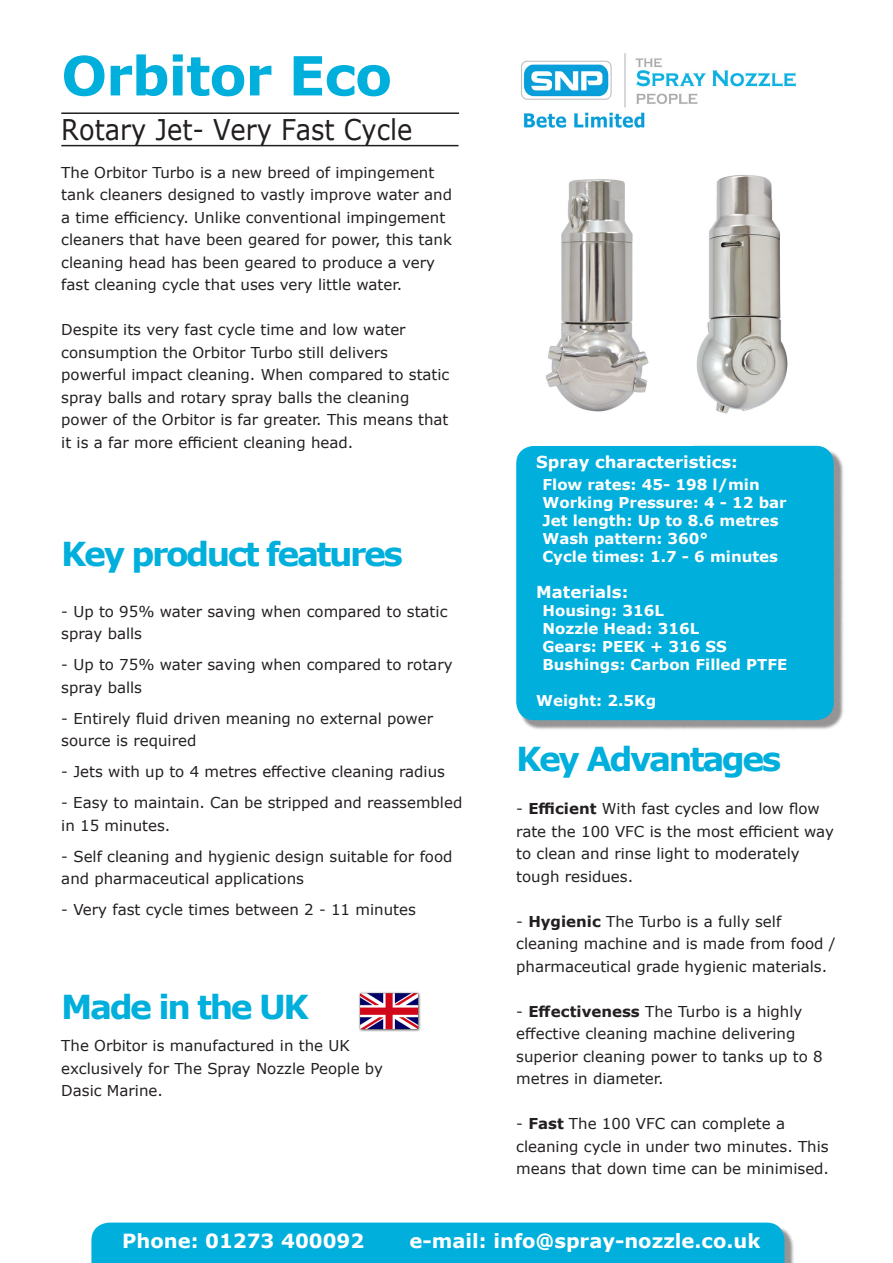
<style>
.page{position:relative;width:893px;height:1263px;background:#fff}
.page>*{position:absolute;margin:0;border:0;box-sizing:border-box;transform-origin:0 0}
.t1{font:700 54px "Verdana";letter-spacing:-.02em;color:#00afdc}
.t2{font:700 33px "Verdana";letter-spacing:-.075em;color:#00afdc}
.t3{font:28.5px "Verdana";color:#231f20;scale:.9 1}
.t4{font:700 19.5px "Verdana";color:#fff}
.t5{font:700 16.5px "Verdana";color:#fff}
.t6{font:15px/22.5px "Verdana";color:#231f20}
.t7{font:700 15px "Verdana";color:#fff}
.s1{font-weight:700}
</style>
<div class="page">
<img style="left:521px;top:53px;width:275px;height:75px">
<div style="left:91px;top:1222px;width:693px;height:41px;background:#00afdc"></div>
<div style="left:519px;top:449px;width:325px;height:281px;background:#231f20;opacity:.49"></div>
<div style="left:516px;top:446px;width:318px;height:274px;background:#00afdc;border-radius:18px"></div>
<img style="left:359px;top:992px;width:62px;height:39px">
<img style="left:678px;top:112px;width:118px;height:302px">
<img style="left:545px;top:146px;width:147px;height:268px">
<hr style="left:61px;top:112px;width:398px;height:2px;background:#231f20">
<hr style="left:61px;top:145px;width:398px;height:1px;background:#231f20">
<p class="t1" style="left:61px;top:38px;width:332px">Orbitor Eco</p>
<p class="t3" style="left:61px;top:110px;width:392px">Rotary Jet- Very Fast Cycle</p>
<p class="t6" style="left:61px;top:161px;width:392px">The Orbitor Turbo is a new breed of impingement tank cleaners designed to vastly improve water and a time efficiency. Unlike conventional impingement cleaners that have been geared for power, this tank cleaning head has been geared to produce a very fast cleaning cycle that uses very little water.</p>
<p class="t6" style="left:61px;top:319px;width:390px">Despite its very fast cycle time and low water consumption the Orbitor Turbo still delivers powerful impact cleaning. When compared to static spray balls and rotary spray balls the cleaning power of the Orbitor is far greater. This means that it is a far more efficient cleaning head.</p>
<p class="t2" style="left:61px;top:530px;width:343px">Key product features</p>
<p class="t6" style="left:61px;top:600px;width:388px">- Up to 95% water saving when compared to static spray balls</p>
<p class="t6" style="left:61px;top:653px;width:393px">- Up to 75% water saving when compared to rotary spray balls</p>
<p class="t6" style="left:61px;top:707px;width:373px">- Entirely fluid driven meaning no external power source is required</p>
<p class="t6" style="left:61px;top:760px;width:385px">- Jets with up to 4 metres effective cleaning radius</p>
<p class="t6" style="left:61px;top:791px;width:403px">- Easy to maintain. Can be stripped and reassembled in 15 minutes.</p>
<p class="t6" style="left:61px;top:845px;width:393px">- Self cleaning and hygienic design suitable for food and pharmaceutical applications</p>
<p class="t6" style="left:61px;top:898px;width:356px">- Very fast cycle times between 2 - 11 minutes</p>
<p class="t2" style="left:61px;top:984px;width:249px">Made in the UK</p>
<p class="t6" style="left:61px;top:1034px;width:323px">The Orbitor is manufactured in the UK exclusively for The Spray Nozzle People by<br>Dasic Marine.</p>
<p class="t5" style="left:536px;top:450px;width:203px">Spray characteristics:</p>
<p class="t7" style="left:542px;top:474px;width:219px">Flow rates: 45- 198 l/min</p>
<p class="t7" style="left:542px;top:492px;width:246px">Working Pressure: 4 - 12 bar</p>
<p class="t7" style="left:542px;top:510px;width:238px">Jet length: Up to 8.6 metres</p>
<p class="t7" style="left:542px;top:528px;width:167px">Wash pattern: 360°</p>
<p class="t7" style="left:542px;top:546px;width:237px">Cycle times: 1.7 - 6 minutes</p>
<p class="t5" style="left:536px;top:580px;width:94px">Materials:</p>
<p class="t7" style="left:542px;top:600px;width:123px">Housing: 316L</p>
<p class="t7" style="left:542px;top:618px;width:158px">Nozzle Head: 316L</p>
<p class="t7" style="left:542px;top:636px;width:186px">Gears: PEEK + 316 SS</p>
<p class="t7" style="left:542px;top:654px;width:246px">Bushings: Carbon Filled PTFE</p>
<p class="t7" style="left:536px;top:690px;width:121px">Weight: 2.5Kg</p>
<p class="t2" style="left:516px;top:736px;width:267px">Key Advantages</p>
<p class="t6" style="left:516px;top:797px;width:319px">- <span class="s1">Efficient</span> With fast cycles and low flow rate the 100 VFC is the most efficient way to clean and rinse light to moderately tough residues.</p>
<p class="t6" style="left:516px;top:910px;width:321px">- <span class="s1">Hygienic</span> The Turbo is a fully self cleaning machine and is made from food / pharmaceutical grade hygienic materials.</p>
<p class="t6" style="left:516px;top:1000px;width:288px">- <span class="s1">Effectiveness</span> The Turbo is a highly</p>
<p class="t6" style="left:516px;top:1022px;width:308px">effective cleaning machine delivering superior cleaning power to tanks up to 8 metres in diameter.</p>
<p class="t6" style="left:516px;top:1112px;width:314px">- <span class="s1">Fast</span> The 100 VFC can complete a cleaning cycle in under two minutes. This means that down time can be minimised.</p>
<h3 class="t4" style="left:122px;top:1227px;width:244px">Phone: 01273 400092</h3>
<h3 class="t4" style="left:410px;top:1227px;width:352px">e-mail: info@spray-nozzle.co.uk</h3>
</div>
